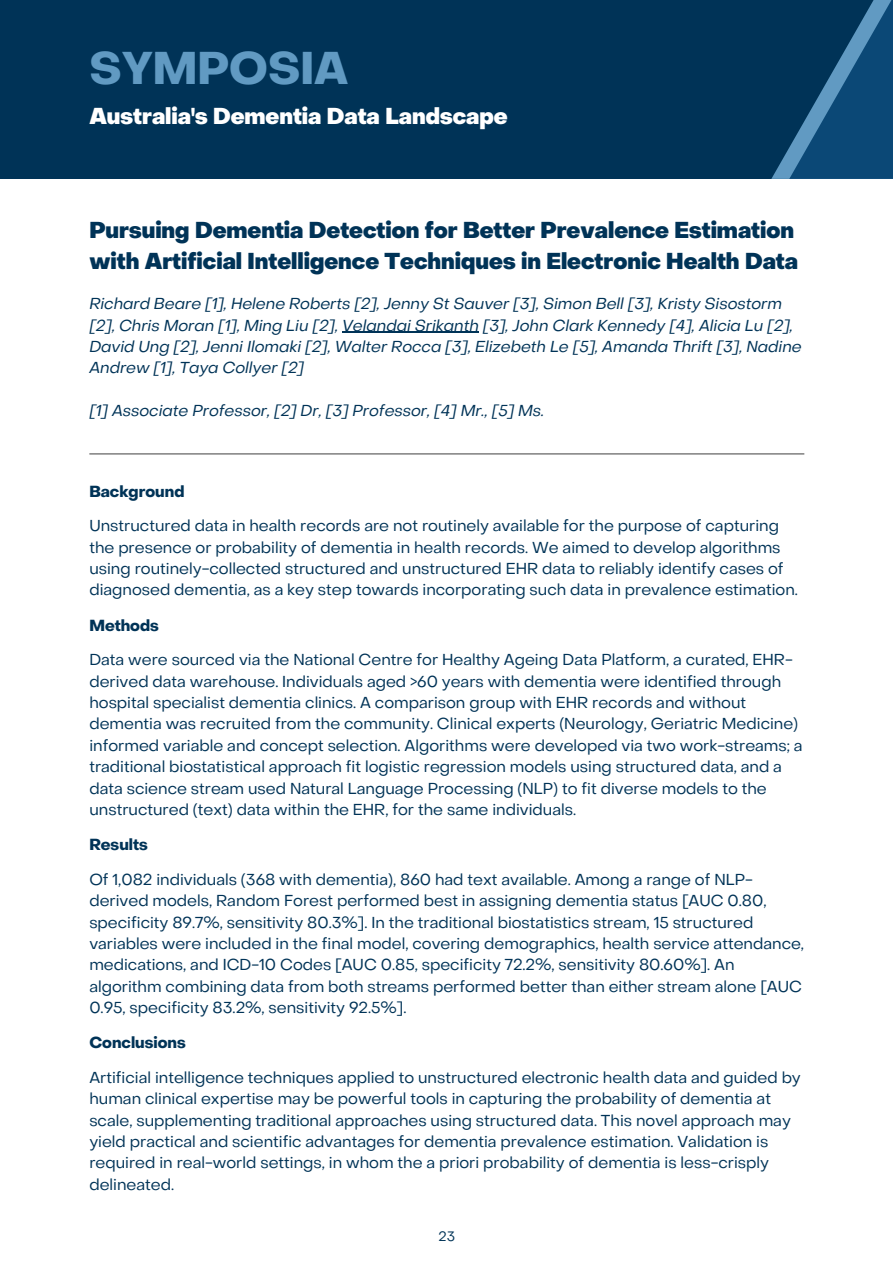
<style>
.page{position:relative;width:893px;height:1263px;background:#fff}
.page>*{position:absolute;margin:0;border:0;box-sizing:border-box;transform-origin:0 0}
.t1{font:700 45px "Object Sans";color:#619ac2}
.t2{font:800 22.5px/31.5px "Object Sans";color:#003357}
.t3{font:800 22.5px "Object Sans";color:#fff}
.t4{font:15.75px/21.3px "Object Sans";color:#003357}
.t5{font:italic 15.75px/21.3px "Object Sans";color:#003357}
.t6{font:700 15.75px "Object Sans";color:#003357}
.t7{font:13.5px "Object Sans";color:#003357}
</style>
<div class="page">
<div style="left:0;top:0;width:892px;height:179px;background:#003357"></div>
<svg style="left:771px;top:148px;width:18px;height:31px"></svg>
<svg style="left:789px;top:0;width:103px;height:179px;fill:#0b4876"></svg>
<hr style="left:89px;top:453px;width:715px;height:1px;background:#545454">
<hr style="left:342px;top:331px;width:137px;height:2px;background:#003357">
<h3 class="t1" style="left:89px;top:50px;width:260px">SYMPOSIA</h3>
<p class="t3" style="left:89px;top:107px;width:419px">Australia's Dementia Data Landscape</p>
<h1 class="t2" style="left:89px;top:216px;width:710px">Pursuing Dementia Detection for Better Prevalence Estimation with Artificial Intelligence Techniques in Electronic Health Data</h1>
<h2 class="t5" style="left:89px;top:294px;width:713px">Richard Beare [1], Helene Roberts [2], Jenny St Sauver [3], Simon Bell [3], Kristy Sisostorm [2], Chris Moran [1], Ming Liu [2], Velandai Srikanth [3], John Clark Kennedy [4], Alicia Lu [2], David Ung [2], Jenni Ilomaki [2], Walter Rocca [3], Elizebeth Le [5], Amanda Thrift [3], Nadine Andrew [1], Taya Collyer [2]</h2>
<p class="t5" style="left:89px;top:401px;width:456px">[1] Associate Professor, [2] Dr, [3] Professor, [4] Mr., [5] Ms.</p>
<p class="t6" style="left:89px;top:485px;width:97px">Background</p>
<h2 class="t4" style="left:89px;top:516px;width:710px">Unstructured data in health records are not routinely available for the purpose of capturing the presence or probability of dementia in health records. We aimed to develop algorithms using routinely-collected structured and unstructured EHR data to reliably identify cases of diagnosed dementia, as a key step towards incorporating such data in prevalence estimation.</h2>
<p class="t6" style="left:89px;top:618px;width:71px">Methods</p>
<h3 class="t4" style="left:89px;top:650px;width:714px">Data were sourced via the National Centre for Healthy Ageing Data Platform, a curated, EHR&shy;derived data warehouse. Individuals aged &gt;60 years with dementia were identified through hospital specialist dementia clinics. A comparison group with EHR records and without dementia was recruited from the community. Clinical experts (Neurology, Geriatric Medicine) informed variable and concept selection. Algorithms were developed via two work-streams; a traditional biostatistical approach fit logistic regression models using structured data, and a data science stream used Natural Language Processing (NLP) to fit diverse models to the unstructured (text) data within the EHR, for the same individuals.</h3>
<p class="t6" style="left:89px;top:838px;width:60px">Results</p>
<h3 class="t4" style="left:89px;top:870px;width:716px">Of 1,082 individuals (368 with dementia), 860 had text available. Among a range of NLP&shy;derived models, Random Forest performed best in assigning dementia status [AUC 0.80, specificity 89.7%, sensitivity 80.3%]. In the traditional biostatistics stream, 15 structured variables were included in the final model, covering demographics, health service attendance, medications, and ICD-10 Codes [AUC 0.85, specificity 72.2%, sensitivity 80.60%]. An algorithm combining data from both streams performed better than either stream alone [AUC 0.95, specificity 83.2%, sensitivity 92.5%].</h3>
<p class="t6" style="left:89px;top:1036px;width:98px">Conclusions</p>
<h3 class="t4" style="left:89px;top:1068px;width:713px">Artificial intelligence techniques applied to unstructured electronic health data and guided by human clinical expertise may be powerful tools in capturing the probability of dementia at scale, supplementing traditional approaches using structured data. This novel approach may yield practical and scientific advantages for dementia prevalence estimation. Validation is required in real-world settings, in whom the a priori probability of dementia is less-crisply delineated.</h3>
<p class="t7" style="left:438px;top:1230px;width:18px">23</p>
</div>
